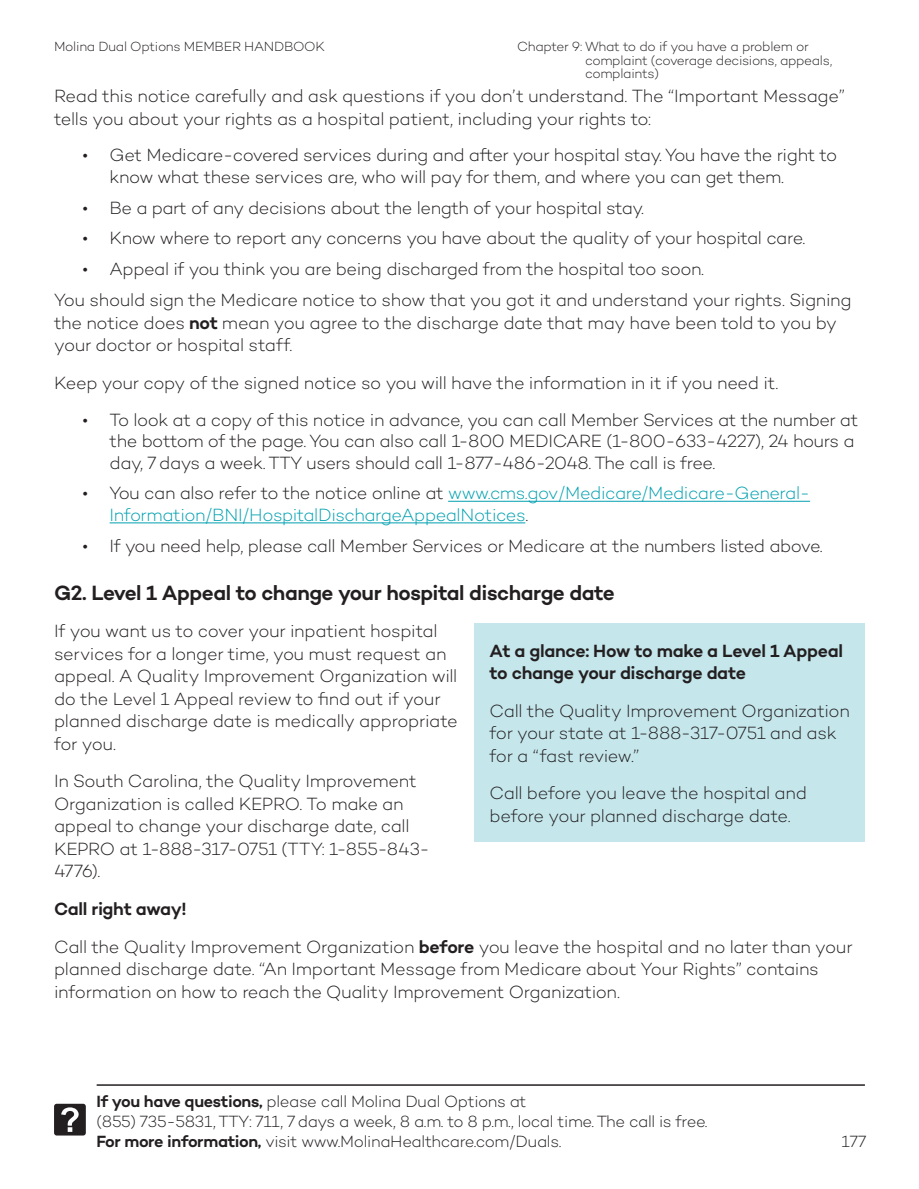
<style>
.page{position:relative;width:919px;height:1189px;background:#fff}
.page>*{position:absolute;margin:0;border:0;box-sizing:border-box;transform-origin:0 0}
.t1{font:600 21px "Campton";letter-spacing:-.025em;color:#231f20}
.t2{font:300 18px/22.5px "Campton";letter-spacing:-.02em;color:#231f20}
.t3{font:300 18px/21.6px "Campton";letter-spacing:-.025em;color:#00a0b0}
.t4{font:600 18px/22.5px "Campton";letter-spacing:-.02em;color:#231f20}
.t5{font:300 16.5px/19.8px "Campton";letter-spacing:-.02em;color:#231f20}
.t6{font:300 13.5px/13.5px "Campton";letter-spacing:-.025em;color:#231f20}
.s1{font-weight:600}
.s2{color:#231f20}
</style>
<div class="page">
<div style="left:54px;top:1103px;width:32px;height:32px;background:#231f20;border-radius:3px"></div>
<svg style="left:61px;top:1107px;width:18px;height:24px"></svg>
<hr style="left:97px;top:1083px;width:767px;height:2px;background:#231f20">
<hr style="left:448px;top:500px;width:361px;height:1px;background:#00a0b0">
<hr style="left:110px;top:522px;width:415px;height:1px;background:#00a0b0">
<div style="left:474px;top:623px;width:390px;height:218px;background:#c5e7ec"></div>
<p class="t6" style="left:584px;top:40px;width:249px;text-indent:-68px">Chapter 9: What to do if you have a problem or complaint (coverage decisions, appeals, complaints)</p>
<p class="t2" style="left:54px;top:84px;width:791px">Read this notice carefully and ask questions if you don’t understand. The “Important Message” tells you about your rights as a hospital patient, including your rights to:</p>
<p class="t2" style="left:109px;top:144px;width:728px;line-height:21.6px;text-indent:-27px">• Get Medicare-covered services during and after your hospital stay. You have the right to know what these services are, who will pay for them, and where you can get them.</p>
<p class="t2" style="left:82px;top:196px;width:563px">• Be a part of any decisions about the length of your hospital stay.</p>
<p class="t2" style="left:82px;top:226px;width:724px">• Know where to report any concerns you have about the quality of your hospital care.</p>
<p class="t2" style="left:82px;top:257px;width:622px">• Appeal if you think you are being discharged from the hospital too soon.</p>
<p class="t2" style="left:54px;top:288px;width:798px">You should sign the Medicare notice to show that you got it and understand your rights. Signing the notice does <span class="s1">not</span> mean you agree to the discharge date that may have been told to you by your doctor or hospital staff.</p>
<p class="t2" style="left:54px;top:371px;width:725px">Keep your copy of the signed notice so you will have the information in it if you need it.</p>
<p class="t2" style="left:109px;top:408px;width:750px;line-height:21.6px;text-indent:-27px">• To look at a copy of this notice in advance, you can call Member Services at the number at the bottom of the page. You can also call 1-800 MEDICARE (1-800-633-4227), 24 hours a day, 7 days a week. TTY users should call 1-877-486-2048. The call is free.</p>
<p class="t3" style="left:109px;top:482px;width:701px;text-indent:-27px"><span class="s2">• You can also refer to the notice online at</span> www.cms.gov/Medicare/Medicare-General-<br>Information/BNI/HospitalDischargeAppealNotices<span class="s2">.</span></p>
<p class="t2" style="left:82px;top:534px;width:741px">• If you need help, please call Member Services or Medicare at the numbers listed above.</p>
<h4 class="t1" style="left:54px;top:579px;width:562px">G2. Level 1 Appeal to change your hospital discharge date</h4>
<p class="t2" style="left:54px;top:619px;width:405px">If you want us to cover your inpatient hospital services for a longer time, you must request an appeal. A Quality Improvement Organization will do the Level 1 Appeal review to find out if your planned discharge date is medically appropriate for you.</p>
<p class="t2" style="left:54px;top:769px;width:377px">In South Carolina, the Quality Improvement Organization is called KEPRO. To make an appeal to change your discharge date, call KEPRO at 1-888-317-0751 (TTY: 1-855-843- 4776).</p>
<p class="t6" style="left:54px;top:40px;width:272px">Molina Dual Options MEMBER HANDBOOK</p>
<h5 class="t4" style="left:489px;top:638px;width:355px">At a glance: How to make a Level 1 Appeal to change your discharge date</h5>
<p class="t2" style="left:489px;top:698px;width:362px">Call the Quality Improvement Organization for your state at 1-888-317-0751 and ask for a “fast review.”</p>
<p class="t2" style="left:489px;top:781px;width:319px">Call before you leave the hospital and before your planned discharge date.</p>
<h5 class="t4" style="left:54px;top:896px;width:134px">Call right away!</h5>
<p class="t2" style="left:54px;top:934px;width:799px">Call the Quality Improvement Organization <span class="s1">before</span> you leave the hospital and no later than your planned discharge date. “An Important Message from Medicare about Your Rights” contains information on how to reach the Quality Improvement Organization.</p>
<p class="t5" style="left:97px;top:1090px;width:612px"><span class="s1">If you have questions,</span> please call Molina Dual Options at<br>(855) 735-5831, TTY: 711, 7 days a week, 8 a.m. to 8 p.m., local time. The call is free.<br><span class="s1">For more information,</span> visit www.MolinaHealthcare.com/Duals.</p>
<p class="t5" style="left:841px;top:1130px;width:26px">177</p>
</div>
